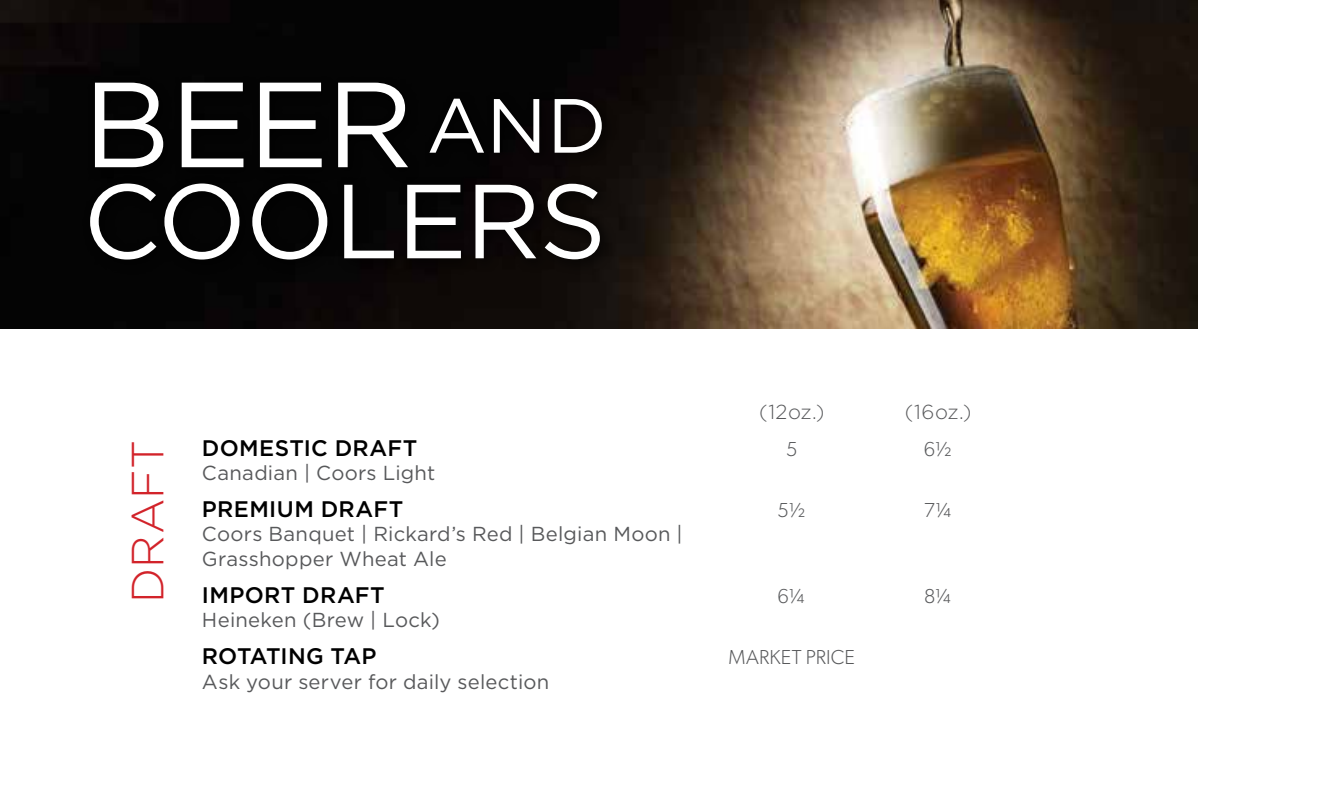
<style>
.page{position:relative;width:1317px;height:810px;background:#fff}
.page>*{position:absolute;margin:0;border:0;box-sizing:border-box;transform-origin:0 0}
.t1{font:120.83px "Gotham";color:#fff}
.t2{font:105.08px "Gotham";letter-spacing:-.02em;color:#fff}
.t3{font:300 45px "Gotham";letter-spacing:.005em;color:#d2232a}
.t4{font:500 22.5px "Gotham";letter-spacing:.015em;color:#000}
.t5{font:20.25px/24.3px "Gotham";letter-spacing:.015em;color:#58595b}
.t6{font:300 20.25px "Gibson";letter-spacing:.005em;color:#58595b}
.t7{font:300 20.25px "Gotham";letter-spacing:.02em;color:#58595b}
.s1{font-size:76.73px}
</style>
<div class="page">
<img style="left:0;top:0;width:1196px;height:329px">
<div style="left:82px;top:176px;width:534px;height:99px;background:#000"></div>
<div style="left:423px;top:92px;width:193px;height:76px;background:#000"></div>
<div style="left:87px;top:75px;width:334px;height:108px;background:#000"></div>
<h1 class="t1" style="left:83px;top:58px;width:525px">BEER <span class="s1">AND</span></h1>
<h2 class="t2" style="left:83px;top:163px;width:525px">COOLERS</h2>
<p class="t7" style="left:759px;top:400px;width:67px">(12oz.)</p>
<p class="t7" style="left:904px;top:400px;width:68px">(16oz.)</p>
<h3 class="t3" style="left:123px;top:603px;width:165px;rotate:-90deg">DRAFT</h3>
<p class="t4" style="left:202px;top:435px;width:217px">DOMESTIC DRAFT</p>
<p class="t6" style="left:786px;top:436px;width:13px">5</p>
<p class="t6" style="left:923px;top:436px;width:30px">6½</p>
<p class="t5" style="left:202px;top:460px;width:235px">Canadian | Coors Light</p>
<p class="t4" style="left:202px;top:496px;width:203px">PREMIUM DRAFT</p>
<p class="t6" style="left:777px;top:498px;width:30px">5½</p>
<p class="t6" style="left:923px;top:498px;width:30px">7¼</p>
<p class="t5" style="left:202px;top:522px;width:482px">Coors Banquet | Rickard’s Red | Belgian Moon |<br>Grasshopper Wheat Ale</p>
<p class="t4" style="left:202px;top:582px;width:184px">IMPORT DRAFT</p>
<p class="t6" style="left:777px;top:584px;width:30px">6¼</p>
<p class="t6" style="left:924px;top:584px;width:29px">8¼</p>
<p class="t5" style="left:202px;top:607px;width:239px">Heineken (Brew | Lock)</p>
<p class="t4" style="left:202px;top:643px;width:176px">ROTATING TAP</p>
<p class="t6" style="left:728px;top:645px;width:128px">MARKET PRICE</p>
<p class="t5" style="left:202px;top:669px;width:349px">Ask your server for daily selection</p>
</div>
